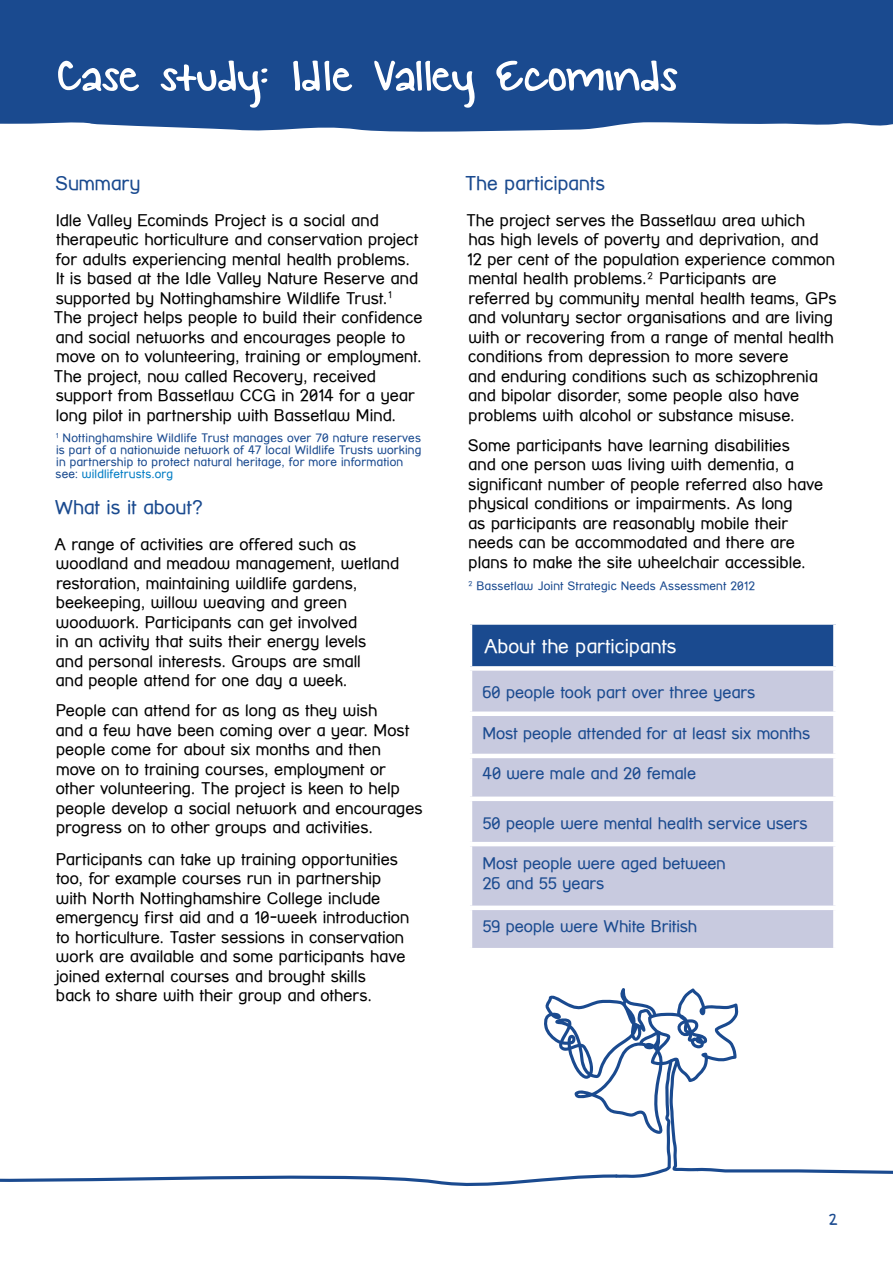
<style>
.page{position:relative;width:893px;height:1263px;background:#fff}
.page>*{position:absolute;margin:0;border:0;box-sizing:border-box;transform-origin:0 0}
.t1{font:48px "KG Small Town Southern Girl Amnd";letter-spacing:-.005em;color:#fff;scale:1.1 1}
.t2{font:19.5px "Street Corner";color:#1a4a8f}
.t3{font:19.5px "Street Corner";color:#fff}
.t4{font:18px "KG Small Town Southern Girl";color:#1a4a8f}
.t5{font:16.5px/19.5px "Street Corner";color:#000}
.t6{font:16.5px/19.5px "Street Corner";letter-spacing:-.005em;color:#1a4a8f}
.t7{font:12px/12px "Street Corner";letter-spacing:.01em;color:#1a4a8f}
.s1{color:#007cc4}
</style>
<div class="page">
<div style="left:0;top:0;width:893px;height:132px;background:#1a4a8f"></div>
<svg style="left:0;top:988px;width:893px;height:198px"></svg>
<div style="left:470px;top:622px;width:365px;height:46px;background:#1a4a8f"></div>
<div style="left:472px;top:671px;width:361px;height:277px;background:#c8cadf"></div>
<div style="left:468px;top:711px;width:370px;height:5px;background:#fff"></div>
<hr style="left:468px;top:754px;width:370px;height:4px;background:#fff">
<div style="left:468px;top:796px;width:370px;height:5px;background:#fff"></div>
<hr style="left:468px;top:842px;width:370px;height:4px;background:#fff">
<div style="left:468px;top:905px;width:370px;height:5px;background:#fff"></div>
<div style="left:468px;top:620px;width:370px;height:5px;background:#fff"></div>
<hr style="left:468px;top:625px;width:4px;height:41px;background:#fff">
<div style="left:833px;top:625px;width:5px;height:41px;background:#fff"></div>
<div style="left:468px;top:666px;width:370px;height:5px;background:#fff"></div>
<h1 class="t1" style="left:57px;top:50px;width:566px">Case study: Idle Valley Ecominds</h1>
<p class="t2" style="left:55px;top:172px;width:87px">Summary</p>
<p class="t5" style="left:54px;top:210px;width:370px">Idle Valley Ecominds Project is a social and therapeutic horticulture and conservation project for adults experiencing mental health problems.<br>It is based at the Idle Valley Nature Reserve and supported by Nottinghamshire Wildlife Trust.<sup>1<br></sup>The project helps people to build their confidence and social networks and encourages people to move on to volunteering, training or employment.<br>The project, now called Recovery, received support from Bassetlaw CCG in 2014 for a year long pilot in partnership with Bassetlaw Mind.</p>
<p class="t7" style="left:56px;top:432px;width:367px"><sup>1</sup> Nottinghamshire Wildlife Trust manages over 70 nature reserves is part of a nationwide network of 47 local Wildlife Trusts working in partnership to protect natural heritage, for more information see: <span class="s1">wildlifetrusts.org</span></p>
<p class="t2" style="left:55px;top:496px;width:150px">What is it about?</p>
<p class="t5" style="left:55px;top:534px;width:346px">A range of activities are offered such as woodland and meadow management, wetland restoration, maintaining wildlife gardens, beekeeping, willow weaving and green woodwork. Participants can get involved<br>in an activity that suits their energy levels<br>and personal interests. Groups are small<br>and people attend for one day a week.</p>
<p class="t5" style="left:56px;top:701px;width:369px">People can attend for as long as they wish<br>and a few have been coming over a year. Most people come for about six months and then move on to training courses, employment or other volunteering. The project is keen to help people develop a social network and encourages progress on to other groups and activities.</p>
<p class="t5" style="left:56px;top:849px;width:355px">Participants can take up training opportunities too, for example courses run in partnership with North Nottinghamshire College include emergency first aid and a 10-week introduction to horticulture. Taster sessions in conservation work are available and some participants have joined external courses and brought skills<br>back to share with their group and others.</p>
<p class="t2" style="left:465px;top:172px;width:142px">The participants</p>
<p class="t5" style="left:466px;top:210px;width:372px">The project serves the Bassetlaw area which<br>has high levels of poverty and deprivation, and<br>12 per cent of the population experience common mental health problems.<sup>2</sup> Participants are referred by community mental health teams, GPs and voluntary sector organisations and are living with or recovering from a range of mental health conditions from depression to more severe<br>and enduring conditions such as schizophrenia and bipolar disorder, some people also have problems with alcohol or substance misuse.</p>
<p class="t5" style="left:468px;top:435px;width:357px">Some participants have learning disabilities<br>and one person was living with dementia, a significant number of people referred also have physical conditions or impairments. As long<br>as participants are reasonably mobile their needs can be accommodated and there are plans to make the site wheelchair accessible.</p>
<p class="t7" style="left:469px;top:580px;width:288px"><sup>2</sup> Bassetlaw Joint Strategic Needs Assessment 2012</p>
<p class="t3" style="left:484px;top:635px;width:194px">About the participants</p>
<p class="t6" style="left:482px;top:683px;width:275px">60 people took part over three years</p>
<p class="t6" style="left:482px;top:723px;width:329px">Most people attended for at least six months</p>
<p class="t6" style="left:482px;top:764px;width:215px">40 were male and 20 female</p>
<p class="t6" style="left:482px;top:813px;width:327px">50 people were mental health service users</p>
<p class="t6" style="left:482px;top:854px;width:245px">Most people were aged between<br>26 and 55 years</p>
<p class="t6" style="left:482px;top:917px;width:216px">59 people were White British</p>
<p class="t4" style="left:829px;top:1210px;width:10px">2</p>
</div>
